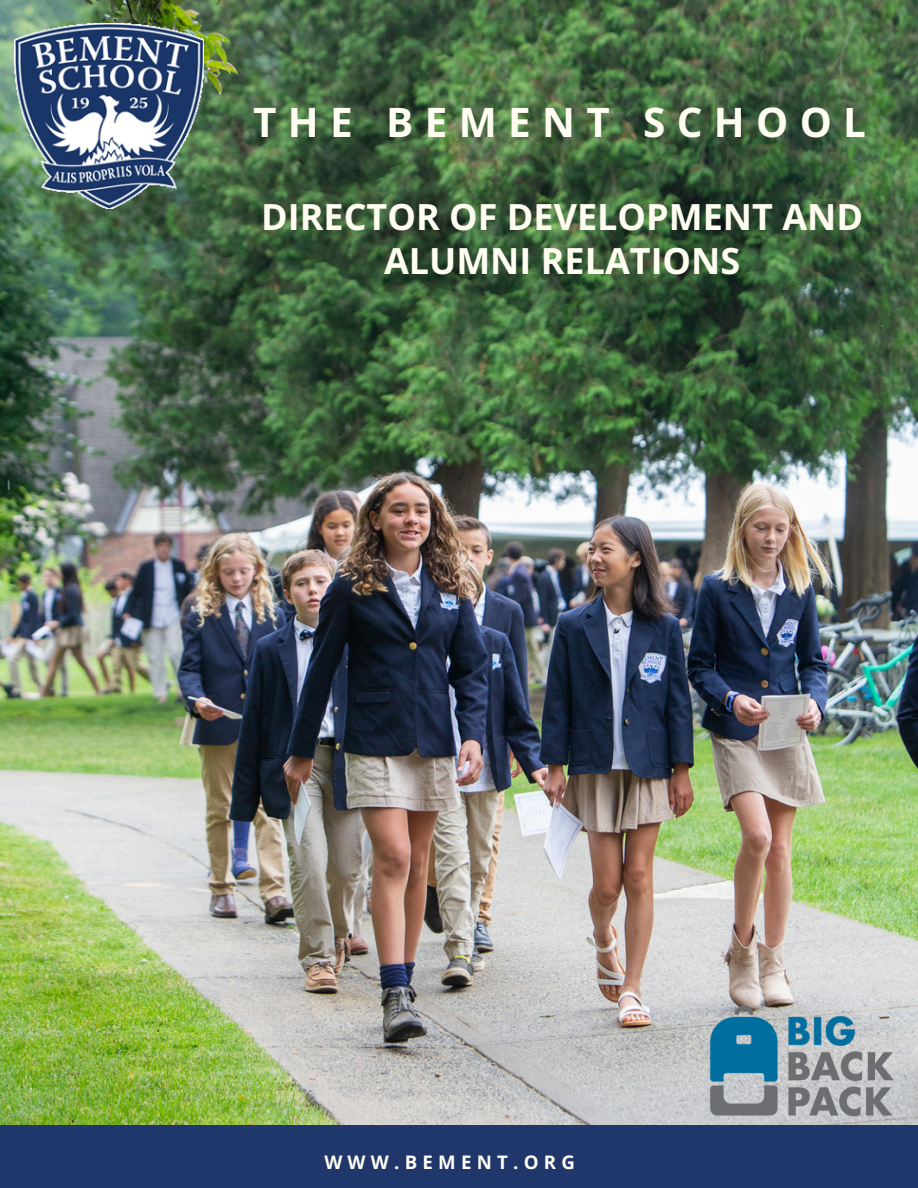
<style>
.page{position:relative;width:918px;height:1188px;background:#fff}
.page>*{position:absolute;margin:0;border:0;box-sizing:border-box;transform-origin:0 0}
.t1{font:700 40.5px "Open Sans";letter-spacing:.28em;color:#fffdf1}
.t2{font:700 36px/43.8px "Open Sans";color:#fffdf1;text-align:center}
.t3{font:700 18.75px "Open Sans";letter-spacing:.28em;color:#fffdf1}
</style>
<div class="page">
<div style="left:0;top:1125px;width:918px;height:63px;background:#20376c"></div>
<img style="left:0;top:0;width:918px;height:1125px">
<img style="left:701px;top:999px;width:201px;height:126px">
<img style="left:15px;top:23px;width:189px;height:186px">
<p class="t1" style="left:253px;top:94px;width:614px">THE BEMENT SCHOOL</p>
<p class="t2" style="left:261px;top:195px;width:603px">DIRECTOR OF DEVELOPMENT AND<br>ALUMNI RELATIONS</p>
<p class="t3" style="left:324px;top:1148px;width:252px">WWW.BEMENT.ORG</p>
</div>
